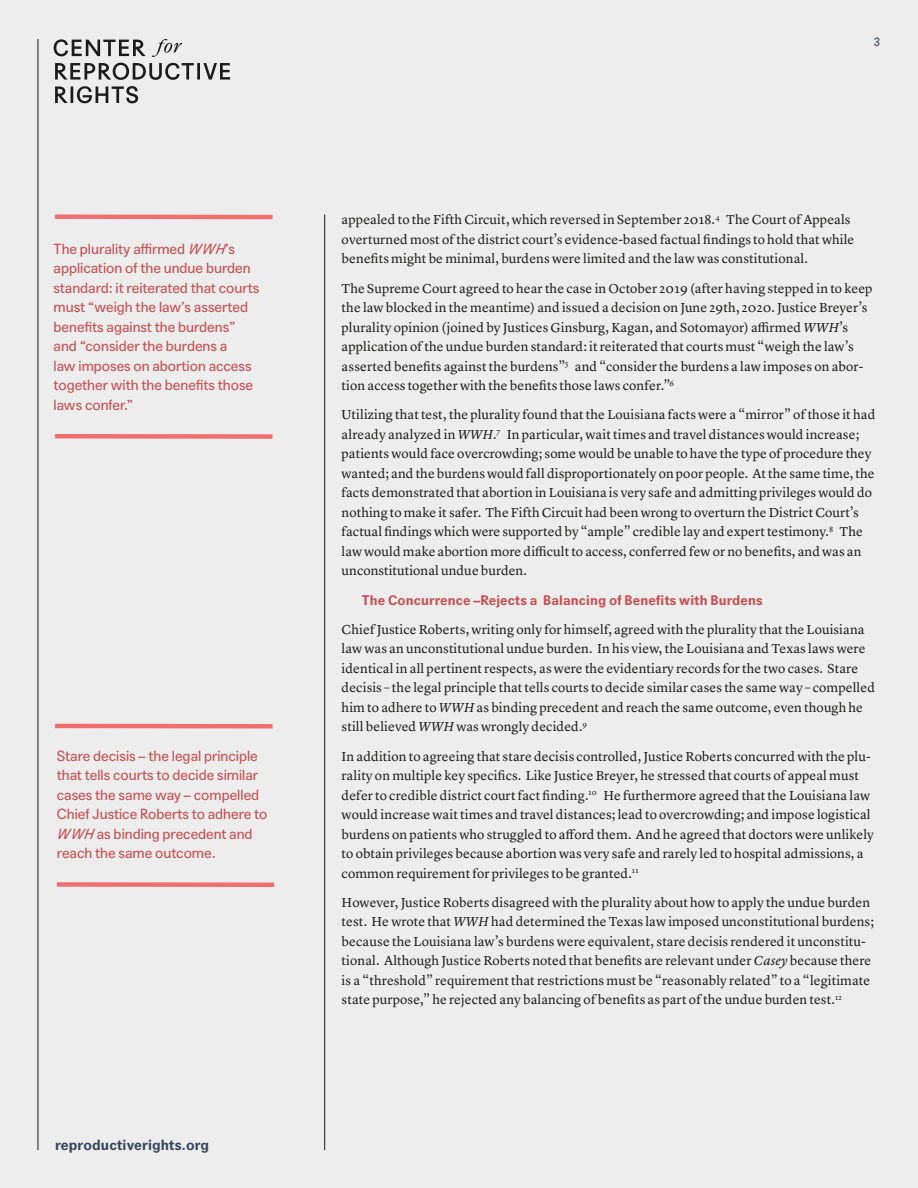
<style>
.page{position:relative;width:918px;height:1188px;background:#eeeded}
.page>*{position:absolute;margin:0;border:0;box-sizing:border-box;transform-origin:0 0}
.Call_Out_Body_Text{font:14.25px/19.5px "Agipo";color:#c64e50}
.t1{font:700 14.25px "Agipo";letter-spacing:.01em;color:#36445c}
.Body_Text{font:13.5px/19.5px "Lyon Text";letter-spacing:.01em;color:#1c1c1b}
.Body_Text_-_Bulleted{font:700 13.5px "Agipo";letter-spacing:.01em;color:#c64e50}
.t2{font:12px "Agipo";color:#36445c}
.s1{font-style:italic}
</style>
<div class="page">
<svg style="left:54px;top:39px;width:92px;height:17px"></svg>
<svg style="left:55px;top:63px;width:175px;height:17px"></svg>
<svg style="left:55px;top:86px;width:83px;height:17px"></svg>
<svg style="left:152px;top:39px;width:30px;height:18px"></svg>
<hr style="left:38px;top:39px;width:1px;height:1111px;background:#1b1b1b">
<hr style="left:324px;top:214px;width:1px;height:936px;background:#1b1b1b">
<hr style="left:55px;top:724px;width:218px;height:4px;background:#f16e6e">
<hr style="left:55px;top:215px;width:218px;height:4px;background:#f16e6e">
<div style="left:55px;top:434px;width:218px;height:5px;background:#f16e6e"></div>
<div style="left:57px;top:882px;width:217px;height:5px;background:#f16e6e"></div>
<p class="Call_Out_Body_Text" style="left:54px;top:237px;width:207px">The plurality affirmed <span class="s1">WWH</span>’s application of the undue burden standard: it reiterated that courts must “weigh the law’s asserted benefits against the burdens” and “consider the burdens a<br>law imposes on abortion access together with the benefits those laws confer.”</p>
<p class="Call_Out_Body_Text" style="left:57px;top:744px;width:212px">Stare decisis – the legal principle that tells courts to decide similar cases the same way – compelled<br>Chief Justice Roberts to adhere to<br><span class="s1">WWH</span> as binding precedent and reach the same outcome.</p>
<p class="t1" style="left:55px;top:1134px;width:156px">reproductiverights.org</p>
<p class="t2" style="left:874px;top:33px;width:8px">3</p>
<p class="Body_Text" style="left:342px;top:209px;width:514px">appealed to the Fifth Circuit, which reversed in September 2018.<sup>4</sup> The Court of Appeals overturned most of the district court’s evidence-based factual findings to hold that while benefits might be minimal, burdens were limited and the law was constitutional.</p>
<p class="Body_Text" style="left:342px;top:277px;width:532px">The Supreme Court agreed to hear the case in October 2019 (after having stepped in to keep the law blocked in the meantime) and issued a decision on June 29th, 2020. Justice Breyer’s plurality opinion (joined by Justices Ginsburg, Kagan, and Sotomayor) affirmed <span class="s1">WWH</span>’s application of the undue burden standard: it reiterated that courts must “weigh the law’s asserted benefits against the burdens”<sup>5</sup> and “consider the burdens a law imposes on abor&shy;tion access together with the benefits those laws confer.”<sup>6</sup></p>
<p class="Body_Text" style="left:342px;top:404px;width:535px">Utilizing that test, the plurality found that the Louisiana facts were a “mirror” of those it had already analyzed in <span class="s1">WWH</span>.<sup>7</sup> In particular, wait times and travel distances would increase; patients would face overcrowding; some would be unable to have the type of procedure they wanted; and the burdens would fall disproportionately on poor people. At the same time, the facts demonstrated that abortion in Louisiana is very safe and admitting privileges would do nothing to make it safer. The Fifth Circuit had been wrong to overturn the District Court’s factual findings which were supported by “ample” credible lay and expert testimony.<sup>8</sup> The law would make abortion more difficult to access, conferred few or no benefits, and was an unconstitutional undue burden.</p>
<p class="Body_Text_-_Bulleted" style="left:362px;top:589px;width:402px">The Concurrence –Rejects a Balancing of Benefits with Burdens</p>
<p class="Body_Text" style="left:342px;top:618px;width:535px">Chief Justice Roberts, writing only for himself, agreed with the plurality that the Louisiana law was an unconstitutional undue burden. In his view, the Louisiana and Texas laws were identical in all pertinent respects, as were the evidentiary records for the two cases. Stare decisis – the legal principle that tells courts to decide similar cases the same way – compelled him to adhere to <span class="s1">WWH</span> as binding precedent and reach the same outcome, even though he still believed <span class="s1">WWH</span> was wrongly decided.<sup>9</sup></p>
<p class="Body_Text" style="left:342px;top:745px;width:534px">In addition to agreeing that stare decisis controlled, Justice Roberts concurred with the plu&shy;rality on multiple key specifics. Like Justice Breyer, he stressed that courts of appeal must defer to credible district court fact finding.<sup>10</sup> He furthermore agreed that the Louisiana law would increase wait times and travel distances; lead to overcrowding; and impose logistical burdens on patients who struggled to afford them. And he agreed that doctors were unlikely to obtain privileges because abortion was very safe and rarely led to hospital admissions, a common requirement for privileges to be granted.<sup>11</sup></p>
<p class="Body_Text" style="left:342px;top:891px;width:534px">However, Justice Roberts disagreed with the plurality about how to apply the undue burden test. He wrote that <span class="s1">WWH</span> had determined the Texas law imposed unconstitutional burdens; because the Louisiana law’s burdens were equivalent, stare decisis rendered it unconstitu&shy;tional. Although Justice Roberts noted that benefits are relevant under <span class="s1">Casey</span> because there is a “threshold” requirement that restrictions must be “reasonably related” to a “legitimate state purpose,” he rejected any balancing of benefits as part of the undue burden test.<sup>12</sup></p>
</div>
